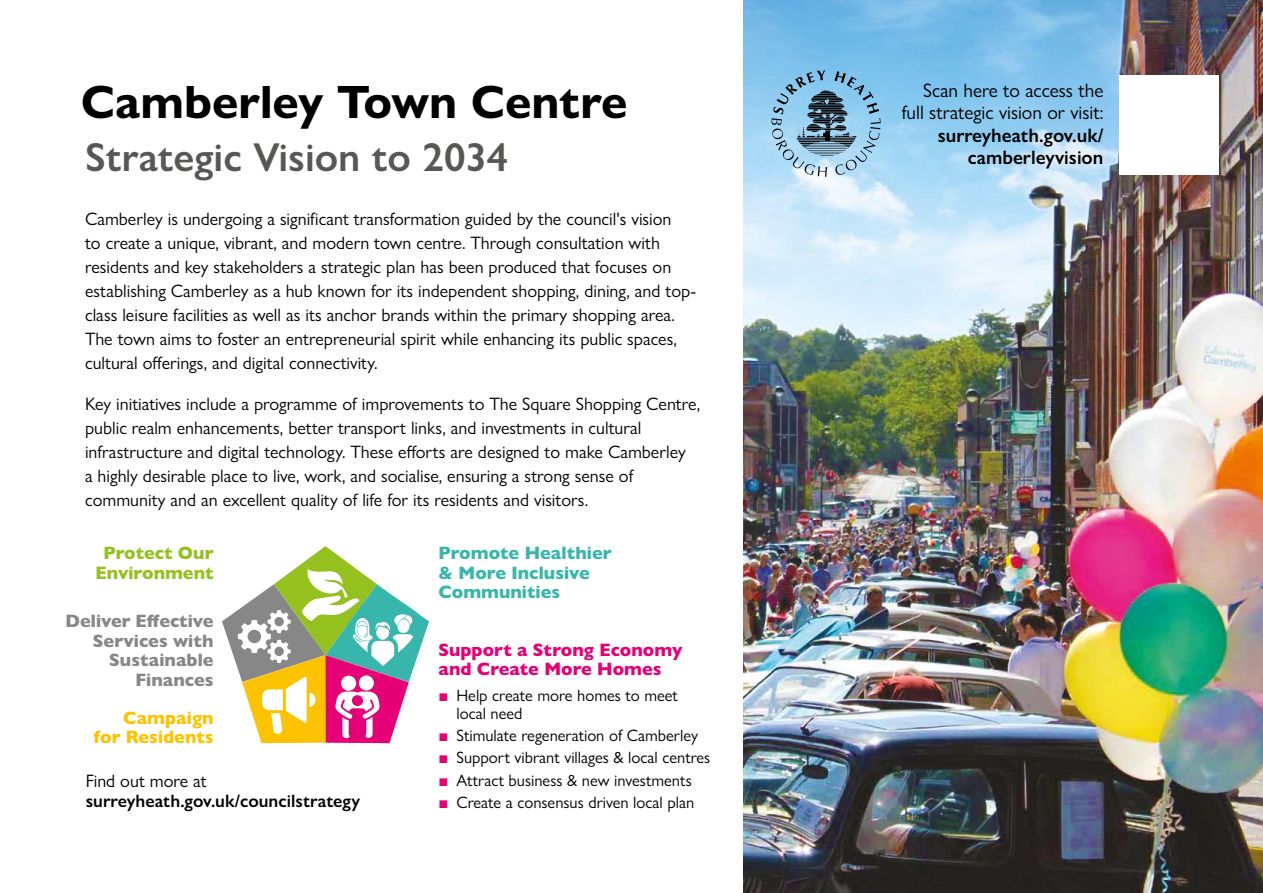
<style>
.page{position:relative;width:1263px;height:893px;background:#fff}
.page>*{position:absolute;margin:0;border:0;box-sizing:border-box;transform-origin:0 0}
.t1{font:700 46.95px "Gill Sans Nova";color:#000}
.t2{font:600 40.5px "Gill Sans Nova";color:#575756}
.t3{font:19.5px/22.5px "Gill Sans Nova";color:#000;text-align:right}
.t4{font:18px/24px "Gill Sans Nova";color:#000}
.t5{font:800 18px/19.5px "Gill Sans Nova";color:#878787;text-align:right}
.t6{font:800 18px/19.5px "Gill Sans Nova";color:#38b6ab}
.t7{font:800 18px "Gill Sans Nova";color:#e60076}
.t8{font:600 18px "Gill Sans Nova";color:#000}
.t9{font:800 18px "Gill Sans Nova";color:#95c11f}
.t10{font:800 18px "Gill Sans Nova";color:#fdc300}
.t11{font:16.5px "Gill Sans Nova";color:#000}
.s1{color:#e60076}
.s2{font-weight:600}
</style>
<div class="page">
<svg style="left:222px;top:546px;width:207px;height:197px"></svg>
<img style="left:743px;top:0;width:520px;height:893px">
<svg style="left:771px;top:70px;width:110px;height:107px;background:#82adc8"></svg>
<div style="left:1119px;top:76px;width:99px;height:99px;background:#fff"></div>
<h1 class="t1" style="left:81px;top:73px;width:548px">Camberley Town Centre</h1>
<h1 class="t2" style="left:85px;top:132px;width:425px">Strategic Vision to 2034</h1>
<p class="t4" style="left:85px;top:206px;width:613px">Camberley is undergoing a signifcant transformation guided by the council's vision<br>to create a unique, vibrant, and modern town centre. Through consultation with residents and key stakeholders a strategic plan has been produced that focuses on establishing Camberley as a hub known for its independent shopping, dining, and top&shy;class leisure facilities as well as its anchor brands within the primary shopping area.<br>The town aims to foster an entrepreneurial spirit while enhancing its public spaces, cultural oferings, and digital connectivity.</p>
<p class="t4" style="left:85px;top:391px;width:617px">Key initiatives include a programme of improvements to The Square Shopping Centre, public realm enhancements, better transport links, and investments in cultural infrastructure and digital technology. These eforts are designed to make Camberley<br>a highly desirable place to live, work, and socialise, ensuring a strong sense of community and an excellent quality of life for its residents and visitors.</p>
<p class="t9" style="left:103px;top:542px;width:112px">Protect Our</p>
<p class="t6" style="left:438px;top:543px;width:175px">Promote Healthier</p>
<p class="t9" style="left:96px;top:561px;width:120px">Environment</p>
<p class="t6" style="left:438px;top:563px;width:153px">&amp; More Inclusive<br>Communities</p>
<p class="t5" style="left:66px;top:611px;width:150px">Deliver Efective<br>Services with</p>
<p class="t7" style="left:438px;top:638px;width:246px">Support a Strong Economy</p>
<p class="t5" style="left:109px;top:650px;width:106px">Sustainable</p>
<p class="t7" style="left:438px;top:658px;width:225px">and Create More Homes</p>
<p class="t5" style="left:136px;top:670px;width:80px">Finances</p>
<p class="t11" style="left:438px;top:685px;width:241px"><span class="s1">■</span> Help create more homes to meet</p>
<p class="t10" style="left:123px;top:706px;width:92px">Campaign</p>
<p class="t11" style="left:456px;top:703px;width:68px">local need</p>
<p class="t10" style="left:94px;top:726px;width:122px">for Residents</p>
<p class="t11" style="left:438px;top:725px;width:261px"><span class="s1">■</span> Stimulate regeneration of Camberley</p>
<p class="t11" style="left:438px;top:748px;width:273px"><span class="s1">■</span> Support vibrant villages &amp; local centres</p>
<p class="t4" style="left:86px;top:769px;width:123px">Find out more at</p>
<p class="t11" style="left:438px;top:770px;width:255px"><span class="s1">■</span> Attract business &amp; new investments</p>
<p class="t8" style="left:86px;top:790px;width:276px">surreyheath.gov.uk/councilstrategy</p>
<p class="t11" style="left:438px;top:792px;width:257px"><span class="s1">■</span> Create a consensus driven local plan</p>
<p class="t3" style="left:902px;top:79px;width:203px">Scan here to access the full strategic vision or visit: <span class="s2">surreyheath.gov.uk/ camberleyvision</span></p>
</div>
